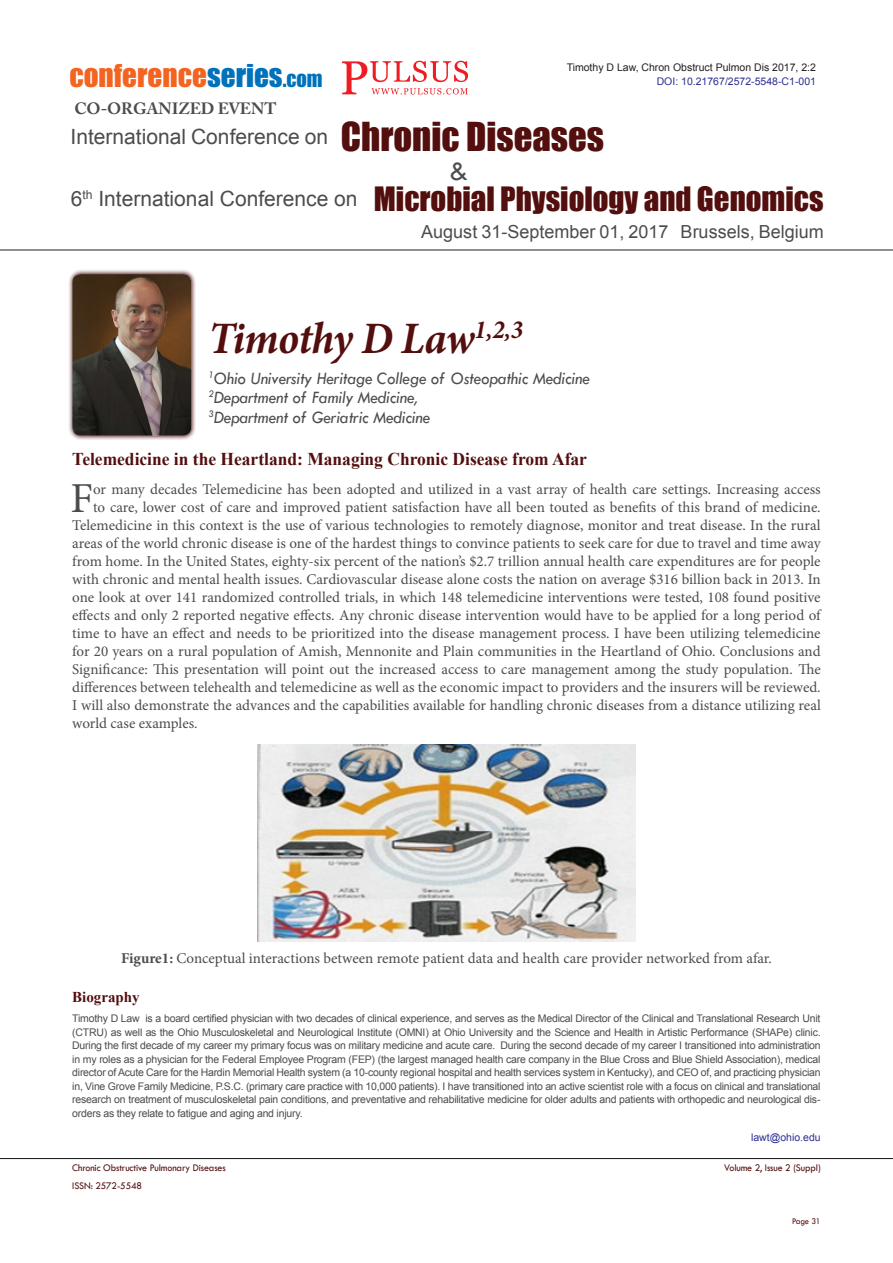
<style>
.page{position:relative;width:893px;height:1263px;background:#fff}
.page>*{position:absolute;margin:0;border:0;box-sizing:border-box;transform-origin:0 0}
.t1{font:italic 700 45px "Minion Pro";letter-spacing:-.015em;color:#530e0e;scale:.95 1}
.Abstract{font:42.75px "Minion Pro";color:#4b4c4d}
.t2{font:30.9px "Impact";color:#530e0e}
.t3{font:29.1px "Impact";color:#f36421}
.t4{font:27.6px "Tw Cen";color:#4b4c4d}
.t5{font:21px "Arial Greek";color:#4b4c4d}
.t6{font:italic 18px "Tw Cen";letter-spacing:-.01em;color:#4b4c4d;scale:.95 1}
.t7{font:700 18px "Times New Roman";color:#530e0e}
.t8{font:18px "Arial Greek";color:#4b4c4d}
.t9{font:700 16.35px "Adobe Caslon Pro";color:#4b4c4d}
.Abstract-2{font:15px "Minion Pro";color:#4b4c4d}
.Bio_Heading{font:700 15px "Times New Roman";color:#530e0e}
.Biography{font:10.5px/13.5px "Arial";letter-spacing:-.02em;color:#4b4c4d;text-align:justify}
.t10{font:10.5px "Tw Cen";letter-spacing:-.01em;color:#530e0e;scale:.95 1}
.Mail_ID{font:10.5px "Arial";color:#2e3092}
.t11{font:10.5px "Arial";color:#231f20}
.t12{font:9px "Tw Cen";letter-spacing:-.02em;color:#530e0e;scale:.95 1}
.s1{color:#0072bc}
.s2{font-size:20.4px;color:#0072bc}
.s3{font-family:"Impact";font-size:36.6px;color:#530e0e}
.s4{font-family:"Arial Greek";font-size:21px;color:#4b4c4d}
.s5{font-weight:700}
</style>
<div class="page">
<hr style="left:0;top:1158px;width:893px;height:1px;background:#231f20">
<hr style="left:0;top:250px;width:893px;height:1px;background:#231f20">
<svg style="left:342px;top:61px;width:126px;height:33px"></svg>
<svg style="left:69px;top:270px;width:127px;height:170px;background:#d1c0bf"></svg>
<img style="left:72px;top:274px;width:119px;height:162px">
<img style="left:257px;top:744px;width:378px;height:198px">
<h3 class="t3" style="left:69px;top:53px;width:255px">conference<span class="s1">series</span><span class="s2">.com</span></h3>
<p class="t9" style="left:75px;top:99px;width:203px">CO-ORGANIZED EVENT</p>
<p class="t11" style="left:567px;top:60px;width:251px">Timothy D Law, Chron Obstruct Pulmon Dis 2017, 2:2</p>
<p class="Mail_ID" style="left:657px;top:75px;width:161px">DOI: 10.21767/2572-5548-C1-001</p>
<h3 class="t5" style="left:71px;top:123px;width:535px">International Conference on <span class="s3">Chronic Diseases</span></h3>
<h3 class="t2" style="left:71px;top:175px;width:754px"><span class="s4">6</span><sup>th</sup> <span class="s4">International Conference on</span> Microbial Physiology and Genomics</h3>
<h3 class="t4" style="left:450px;top:154px;width:20px">&amp;</h3>
<p class="t8" style="left:421px;top:219px;width:404px">August 31-September 01, 2017 Brussels, Belgium</p>
<p class="t1" style="left:208px;top:307px;width:333px">Timothy D Law<sup>1,2,3</sup></p>
<p class="t6" style="left:208px;top:367px;width:403px"><sup>1</sup>Ohio University Heritage College of Osteopathic Medicine</p>
<p class="t6" style="left:208px;top:387px;width:222px"><sup>2</sup>Department of Family Medicine,</p>
<p class="t6" style="left:208px;top:407px;width:235px"><sup>3</sup>Department of Geriatric Medicine</p>
<p class="t7" style="left:72px;top:446px;width:516px">Telemedicine in the Heartland: Managing Chronic Disease from Afar</p>
<p class="Abstract" style="left:71px;top:469px;width:24px">F</p>
<p class="Abstract-2" style="left:93px;top:479px;width:729px">or many decades Telemedicine has been adopted and utilized in a vast array of health care settings. Increasing access</p>
<p class="Abstract-2" style="left:93px;top:497px;width:729px">to care, lower cost of care and improved patient satisfaction have all been touted as benefits of this brand of medicine.</p>
<p class="Abstract-2" style="left:72px;top:515px;width:750px">Telemedicine in this context is the use of various technologies to remotely diagnose, monitor and treat disease. In the rural</p>
<p class="Abstract-2" style="left:72px;top:533px;width:750px">areas of the world chronic disease is one of the hardest things to convince patients to seek care for due to travel and time away</p>
<p class="Abstract-2" style="left:72px;top:551px;width:750px">from home. In the United States, eighty-six percent of the nation’s $2.7 trillion annual health care expenditures are for people</p>
<p class="Abstract-2" style="left:72px;top:569px;width:750px">with chronic and mental health issues. Cardiovascular disease alone costs the nation on average $316 billion back in 2013. In</p>
<p class="Abstract-2" style="left:72px;top:587px;width:750px">one look at over 141 randomized controlled trials, in which 148 telemedicine interventions were tested, 108 found positive</p>
<p class="Abstract-2" style="left:72px;top:605px;width:750px">effects and only 2 reported negative effects. Any chronic disease intervention would have to be applied for a long period of</p>
<p class="Abstract-2" style="left:72px;top:623px;width:750px">time to have an effect and needs to be prioritized into the disease management process. I have been utilizing telemedicine</p>
<p class="Abstract-2" style="left:72px;top:641px;width:750px">for 20 years on a rural population of Amish, Mennonite and Plain communities in the Heartland of Ohio. Conclusions and</p>
<p class="Abstract-2" style="left:72px;top:659px;width:750px">Significance: This presentation will point out the increased access to care management among the study population. The</p>
<p class="Abstract-2" style="left:72px;top:677px;width:750px">differences between telehealth and telemedicine as well as the economic impact to providers and the insurers will be reviewed.</p>
<p class="Abstract-2" style="left:72px;top:695px;width:750px">I will also demonstrate the advances and the capabilities available for handling chronic diseases from a distance utilizing real</p>
<p class="Abstract-2" style="left:72px;top:713px;width:127px">world case examples.</p>
<p class="Abstract-2" style="left:121px;top:948px;width:652px"><span class="s5">Figure1:</span> Conceptual interactions between remote patient data and health care provider networked from afar.</p>
<p class="Bio_Heading" style="left:72px;top:987px;width:69px">Biography</p>
<p class="Biography" style="left:72px;top:1012px;width:750px">Timothy D Law is a board certified physician with two decades of clinical experience, and serves as the Medical Director of the Clinical and Translational Research Unit (CTRU) as well as the Ohio Musculoskeletal and Neurological Institute (OMNI) at Ohio University and the Science and Health in Artistic Performance (SHAPe) clinic.<br>During the first decade of my career my primary focus was on military medicine and acute care. During the second decade of my career I transitioned into administration in my roles as a physician for the Federal Employee Program (FEP) (the largest managed health care company in the Blue Cross and Blue Shield Association), medical director of Acute Care for the Hardin Memorial Health system (a 10-county regional hospital and health services system in Kentucky), and CEO of, and practicing physician in, Vine Grove Family Medicine, P.S.C. (primary care practice with 10,000 patients). I have transitioned into an active scientist role with a focus on clinical and translational research on treatment of musculoskeletal pain conditions, and preventative and rehabilitative medicine for older adults and patients with orthopedic and neurological dis&shy;orders as they relate to fatigue and aging and injury.</p>
<p class="Mail_ID" style="left:751px;top:1130px;width:71px">lawt@ohio.edu</p>
<p class="t10" style="left:72px;top:1162px;width:163px">Chronic Obstructive Pulmonary Diseases</p>
<p class="t10" style="left:724px;top:1162px;width:103px">Volume 2, Issue 2 (Suppl)</p>
<p class="t10" style="left:72px;top:1179px;width:75px">ISSN: 2572-5548</p>
<p class="t12" style="left:792px;top:1215px;width:32px">Page 31</p>
</div>
